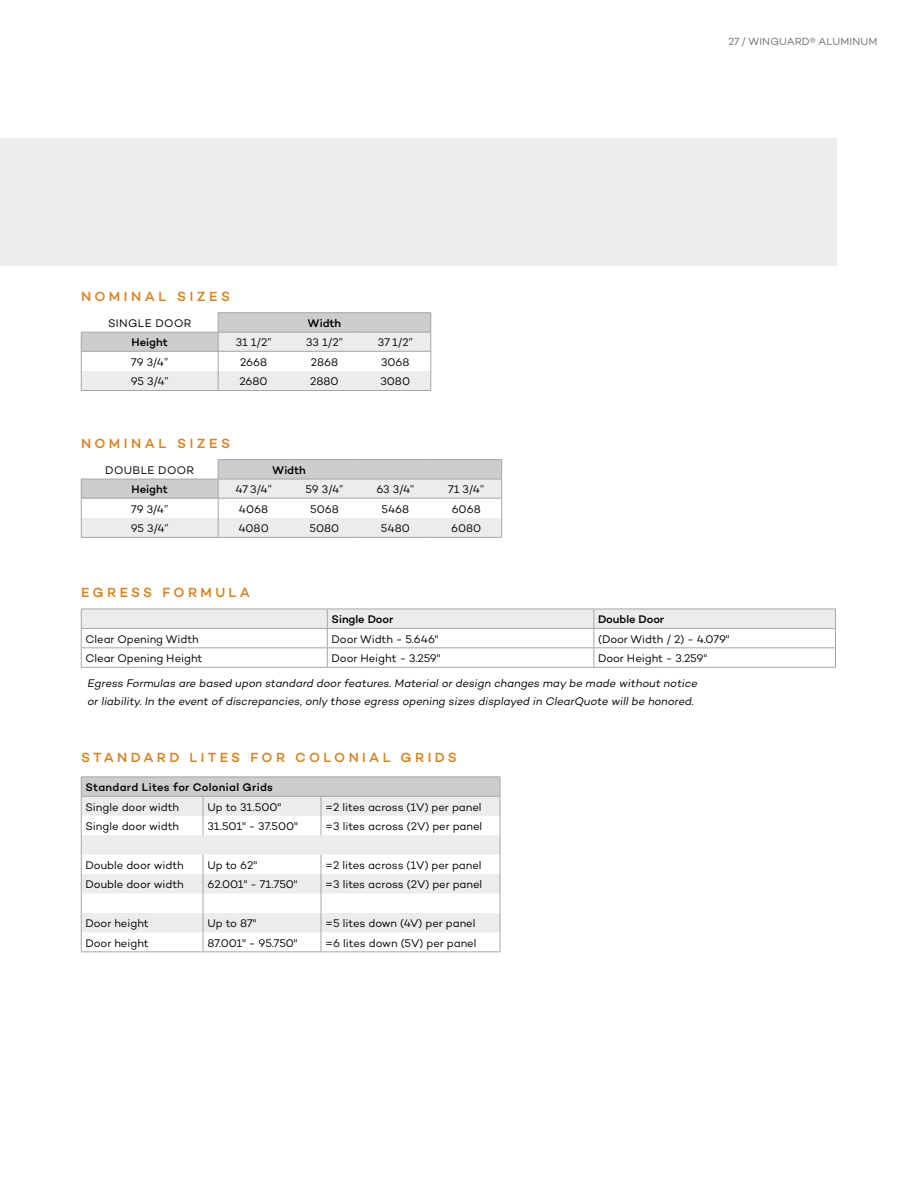
<style>
.page{position:relative;width:918px;height:1188px;background:#fff}
.page>*{position:absolute;margin:0;border:0;box-sizing:border-box;transform-origin:0 0}
.t1{font:500 13.5px "Campton";letter-spacing:.25em;color:#db821f}
.t2{font:11.25px "Campton";letter-spacing:-.005em;color:#000}
.t3{font:italic 11.25px/18px "Campton";color:#000}
.t4{font:500 11.25px "Campton";color:#000}
.t5{font:500 11.25px "Campton";letter-spacing:.025em;color:#000}
.t6{font:11.25px "Campton";letter-spacing:.03em;color:#000}
.t7{font:10.5px "Campton";letter-spacing:.01em;color:#6e6e71}
</style>
<div class="page">
<div style="left:0;top:138px;width:837px;height:128px;background:#ecedeb"></div>
<svg style="left:81px;top:609px;width:755px;height:58px"></svg>
<hr style="left:81px;top:667px;width:246px;height:1px;background:#a3a7a9">
<hr style="left:327px;top:667px;width:267px;height:1px;background:#a3a7a9">
<hr style="left:594px;top:667px;width:242px;height:1px;background:#a3a7a9">
<div style="left:81px;top:777px;width:419px;height:19px;background:#cbcdce"></div>
<svg style="left:82px;top:797px;width:418px;height:135px;fill:#ecedeb"></svg>
<hr style="left:81px;top:777px;width:122px;height:1px;background:#a3a7a9">
<hr style="left:203px;top:777px;width:118px;height:1px;background:#a3a7a9">
<hr style="left:321px;top:777px;width:179px;height:1px;background:#a3a7a9">
<hr style="left:81px;top:796px;width:122px;height:1px;background:#a3a7a9">
<hr style="left:203px;top:796px;width:118px;height:1px;background:#a3a7a9">
<hr style="left:321px;top:796px;width:179px;height:1px;background:#a3a7a9">
<svg style="left:203px;top:797px;width:1px;height:38px"></svg>
<svg style="left:321px;top:797px;width:1px;height:38px"></svg>
<svg style="left:81px;top:778px;width:1px;height:174px"></svg>
<svg style="left:203px;top:855px;width:1px;height:97px"></svg>
<svg style="left:321px;top:855px;width:1px;height:97px"></svg>
<svg style="left:500px;top:777px;width:1px;height:175px"></svg>
<hr style="left:81px;top:952px;width:122px;height:1px;background:#a3a7a9">
<hr style="left:203px;top:952px;width:118px;height:1px;background:#a3a7a9">
<hr style="left:321px;top:952px;width:179px;height:1px;background:#a3a7a9">
<hr style="left:218px;top:312px;width:71px;height:1px;background:#a3a7a9">
<hr style="left:289px;top:312px;width:71px;height:1px;background:#a3a7a9">
<hr style="left:360px;top:312px;width:71px;height:1px;background:#a3a7a9">
<svg style="left:81px;top:313px;width:351px;height:78px"></svg>
<hr style="left:218px;top:332px;width:71px;height:1px;background:#a3a7a9">
<hr style="left:289px;top:332px;width:71px;height:1px;background:#a3a7a9">
<hr style="left:360px;top:332px;width:71px;height:1px;background:#a3a7a9">
<hr style="left:81px;top:537px;width:137px;height:1px;background:#a3a7a9">
<hr style="left:218px;top:537px;width:71px;height:1px;background:#a3a7a9">
<hr style="left:289px;top:537px;width:71px;height:1px;background:#a3a7a9">
<hr style="left:360px;top:537px;width:71px;height:1px;background:#a3a7a9">
<hr style="left:431px;top:537px;width:71px;height:1px;background:#a3a7a9">
<hr style="left:218px;top:459px;width:71px;height:1px;background:#a3a7a9">
<svg style="left:81px;top:460px;width:421px;height:77px"></svg>
<hr style="left:289px;top:459px;width:71px;height:1px;background:#a3a7a9">
<hr style="left:360px;top:459px;width:71px;height:1px;background:#a3a7a9">
<hr style="left:431px;top:459px;width:71px;height:1px;background:#a3a7a9">
<hr style="left:218px;top:479px;width:71px;height:1px;background:#a3a7a9">
<hr style="left:289px;top:479px;width:71px;height:1px;background:#a3a7a9">
<hr style="left:360px;top:479px;width:71px;height:1px;background:#a3a7a9">
<hr style="left:431px;top:479px;width:71px;height:1px;background:#a3a7a9">
<hr style="left:81px;top:351px;width:350px;height:1px;background:#a3a7a9">
<hr style="left:81px;top:498px;width:421px;height:1px;background:#a3a7a9">
<p class="t7" style="left:728px;top:35px;width:150px">27 / WINGUARD® ALUMINUM</p>
<p class="t1" style="left:81px;top:288px;width:151px">N O M I N A L S I Z E S</p>
<p class="t6" style="left:108px;top:316px;width:85px">SINGLE DOOR</p>
<p class="t4" style="left:308px;top:316px;width:35px">Width</p>
<p class="t4" style="left:132px;top:335px;width:38px">Height</p>
<p class="t2" style="left:236px;top:336px;width:37px">31 1/2”</p>
<p class="t2" style="left:306px;top:336px;width:38px">33 1/2”</p>
<p class="t2" style="left:378px;top:336px;width:36px">37 1/2”</p>
<p class="t2" style="left:131px;top:355px;width:39px">79 3/4”</p>
<p class="t2" style="left:240px;top:355px;width:29px">2668</p>
<p class="t2" style="left:311px;top:355px;width:29px">2868</p>
<p class="t2" style="left:381px;top:355px;width:30px">3068</p>
<p class="t2" style="left:131px;top:374px;width:40px">95 3/4”</p>
<p class="t2" style="left:240px;top:374px;width:30px">2680</p>
<p class="t2" style="left:310px;top:374px;width:30px">2880</p>
<p class="t2" style="left:381px;top:374px;width:31px">3080</p>
<p class="t1" style="left:81px;top:435px;width:151px">N O M I N A L S I Z E S</p>
<p class="t6" style="left:105px;top:463px;width:90px">DOUBLE DOOR</p>
<p class="t4" style="left:272px;top:463px;width:35px">Width</p>
<p class="t4" style="left:132px;top:482px;width:38px">Height</p>
<p class="t2" style="left:235px;top:482px;width:38px">47 3/4”</p>
<p class="t2" style="left:306px;top:482px;width:39px">59 3/4”</p>
<p class="t2" style="left:376px;top:482px;width:40px">63 3/4”</p>
<p class="t2" style="left:448px;top:482px;width:37px">71 3/4”</p>
<p class="t2" style="left:131px;top:502px;width:39px">79 3/4”</p>
<p class="t2" style="left:239px;top:502px;width:31px">4068</p>
<p class="t2" style="left:310px;top:502px;width:30px">5068</p>
<p class="t2" style="left:381px;top:502px;width:29px">5468</p>
<p class="t2" style="left:452px;top:502px;width:31px">6068</p>
<p class="t2" style="left:131px;top:521px;width:40px">95 3/4”</p>
<p class="t2" style="left:238px;top:521px;width:32px">4080</p>
<p class="t2" style="left:310px;top:521px;width:31px">5080</p>
<p class="t2" style="left:381px;top:521px;width:30px">5480</p>
<p class="t2" style="left:451px;top:521px;width:32px">6080</p>
<p class="t1" style="left:81px;top:584px;width:170px">EGRESS FORMULA</p>
<p class="t4" style="left:332px;top:612px;width:63px">Single Door</p>
<p class="t4" style="left:598px;top:612px;width:68px">Double Door</p>
<p class="t2" style="left:86px;top:632px;width:115px">Clear Opening Width</p>
<p class="t2" style="left:332px;top:632px;width:108px">Door Width - 5.646"</p>
<p class="t2" style="left:598px;top:632px;width:133px">(Door Width / 2) - 4.079"</p>
<p class="t2" style="left:86px;top:651px;width:118px">Clear Opening Height</p>
<p class="t2" style="left:332px;top:651px;width:111px">Door Height - 3.259"</p>
<p class="t2" style="left:598px;top:651px;width:111px">Door Height - 3.259"</p>
<p class="t3" style="left:87px;top:674px;width:614px">Egress Formulas are based upon standard door features. Material or design changes may be made without notice or liability. In the event of discrepancies, only those egress opening sizes displayed in ClearQuote will be honored.</p>
<p class="t1" style="left:81px;top:748px;width:377px">STANDARD LITES FOR COLONIAL GRIDS</p>
<p class="t5" style="left:86px;top:780px;width:189px">Standard Lites for Colonial Grids</p>
<p class="t2" style="left:86px;top:800px;width:95px">Single door width</p>
<p class="t2" style="left:207px;top:800px;width:75px">Up to 31.500"</p>
<p class="t2" style="left:325px;top:800px;width:158px">=2 lites across (1V) per panel</p>
<p class="t2" style="left:86px;top:819px;width:95px">Single door width</p>
<p class="t2" style="left:207px;top:819px;width:92px">31.501" - 37.500"</p>
<p class="t2" style="left:325px;top:819px;width:159px">=3 lites across (2V) per panel</p>
<p class="t2" style="left:86px;top:858px;width:100px">Double door width</p>
<p class="t2" style="left:207px;top:858px;width:51px">Up to 62"</p>
<p class="t2" style="left:325px;top:858px;width:158px">=2 lites across (1V) per panel</p>
<p class="t2" style="left:86px;top:877px;width:100px">Double door width</p>
<p class="t2" style="left:207px;top:877px;width:92px">62.001" - 71.750"</p>
<p class="t2" style="left:325px;top:877px;width:159px">=3 lites across (2V) per panel</p>
<p class="t2" style="left:86px;top:916px;width:65px">Door height</p>
<p class="t2" style="left:207px;top:916px;width:51px">Up to 87"</p>
<p class="t2" style="left:325px;top:916px;width:152px">=5 lites down (4V) per panel</p>
<p class="t2" style="left:86px;top:936px;width:65px">Door height</p>
<p class="t2" style="left:207px;top:936px;width:92px">87.001" - 95.750"</p>
<p class="t2" style="left:325px;top:936px;width:153px">=6 lites down (5V) per panel</p>
</div>
